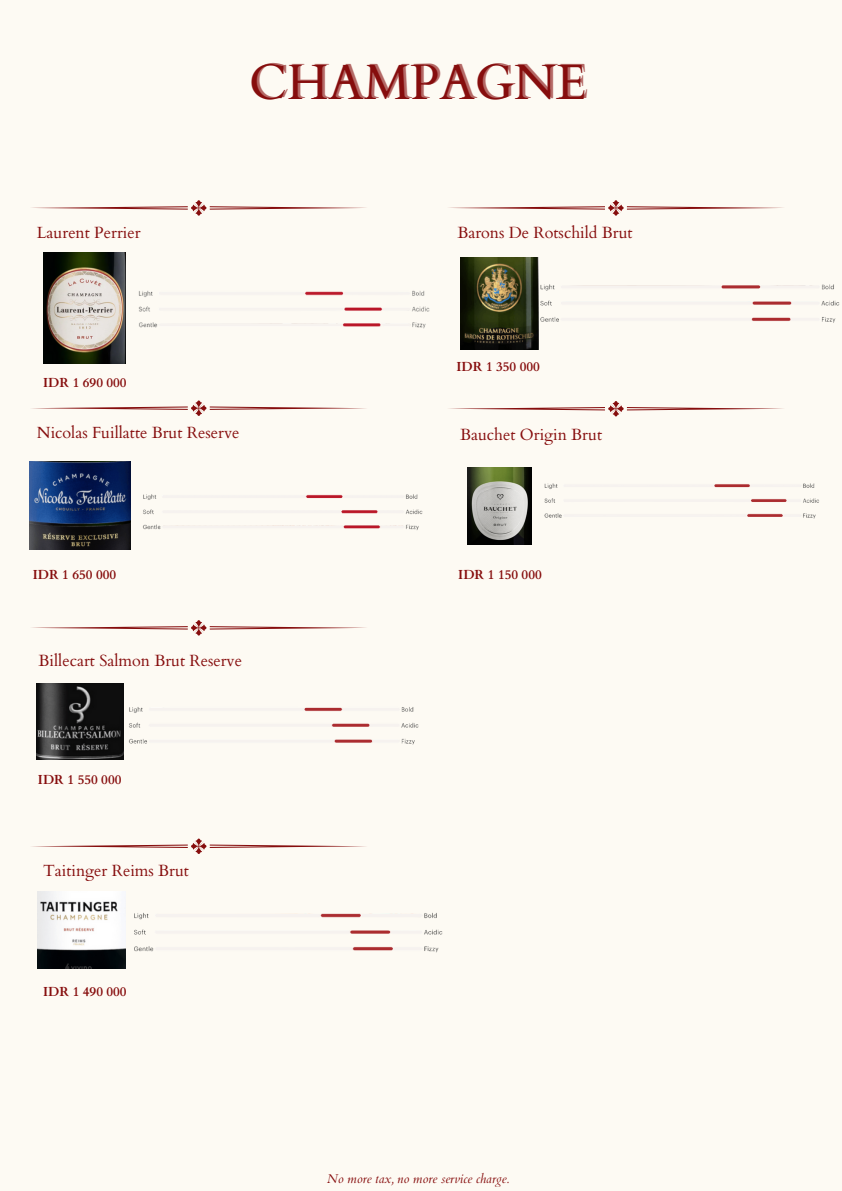
<style>
.page{position:relative;width:842px;height:1191px;background:#fff}
.page>*{position:absolute;margin:0;border:0;box-sizing:border-box;transform-origin:0 0}
.t1{font:49.5px "Cardo";color:#860d0d}
.t2{font:16.1px "Cardo";color:#860d0d}
.t3{font:700 13.1px "Cardo";color:#860d0d}
.t4{font:italic 12.7px "Cardo";color:#860d0d}
</style>
<div class="page">
<div style="left:0;top:0;width:842px;height:1190px;background:#fdfaf3"></div>
<svg style="left:32px;top:200px;width:334px;height:16px"></svg>
<svg style="left:32px;top:400px;width:334px;height:16px"></svg>
<svg style="left:32px;top:620px;width:334px;height:15px"></svg>
<img style="left:29px;top:462px;width:101px;height:87px">
<img style="left:143px;top:494px;width:280px;height:36px">
<svg style="left:32px;top:838px;width:334px;height:15px"></svg>
<img style="left:128px;top:707px;width:291px;height:38px">
<img style="left:36px;top:683px;width:87px;height:76px">
<img style="left:38px;top:891px;width:88px;height:77px">
<img style="left:135px;top:912px;width:308px;height:41px">
<img style="left:461px;top:257px;width:77px;height:93px">
<img style="left:540px;top:284px;width:300px;height:39px">
<img style="left:467px;top:467px;width:64px;height:77px">
<svg style="left:449px;top:200px;width:334px;height:16px"></svg>
<img style="left:544px;top:483px;width:275px;height:36px">
<svg style="left:449px;top:401px;width:334px;height:15px"></svg>
<img style="left:138px;top:290px;width:292px;height:39px">
<img style="left:43px;top:252px;width:83px;height:112px">
<h2 class="t1" style="left:249px;top:49px;width:339px">CHAMPAGNE</h2>
<p class="t2" style="left:37px;top:222px;width:105px">Laurent Perrier</p>
<h3 class="t3" style="left:43px;top:374px;width:85px">IDR 1 690 000</h3>
<p class="t2" style="left:37px;top:422px;width:204px">Nicolas Fuillatte Brut Reserve</p>
<h3 class="t2" style="left:457px;top:222px;width:177px">Barons De Rotschild Brut</h3>
<p class="t3" style="left:457px;top:357px;width:85px">IDR 1 350 000</p>
<p class="t2" style="left:460px;top:424px;width:144px">Bauchet Origin Brut</p>
<h2 class="t3" style="left:33px;top:566px;width:85px">IDR 1 650 000</h2>
<p class="t2" style="left:39px;top:649px;width:205px">Billecart Salmon Brut Reserve</p>
<p class="t3" style="left:38px;top:771px;width:85px">IDR 1 550 000</p>
<p class="t2" style="left:43px;top:859px;width:147px">Taitinger Reims Brut</p>
<h3 class="t3" style="left:43px;top:982px;width:85px">IDR 1 490 000</h3>
<h2 class="t3" style="left:458px;top:566px;width:85px">IDR 1 150 000</h2>
<p class="t4" style="left:327px;top:1170px;width:183px">No more tax, no more service charge.</p>
</div>
